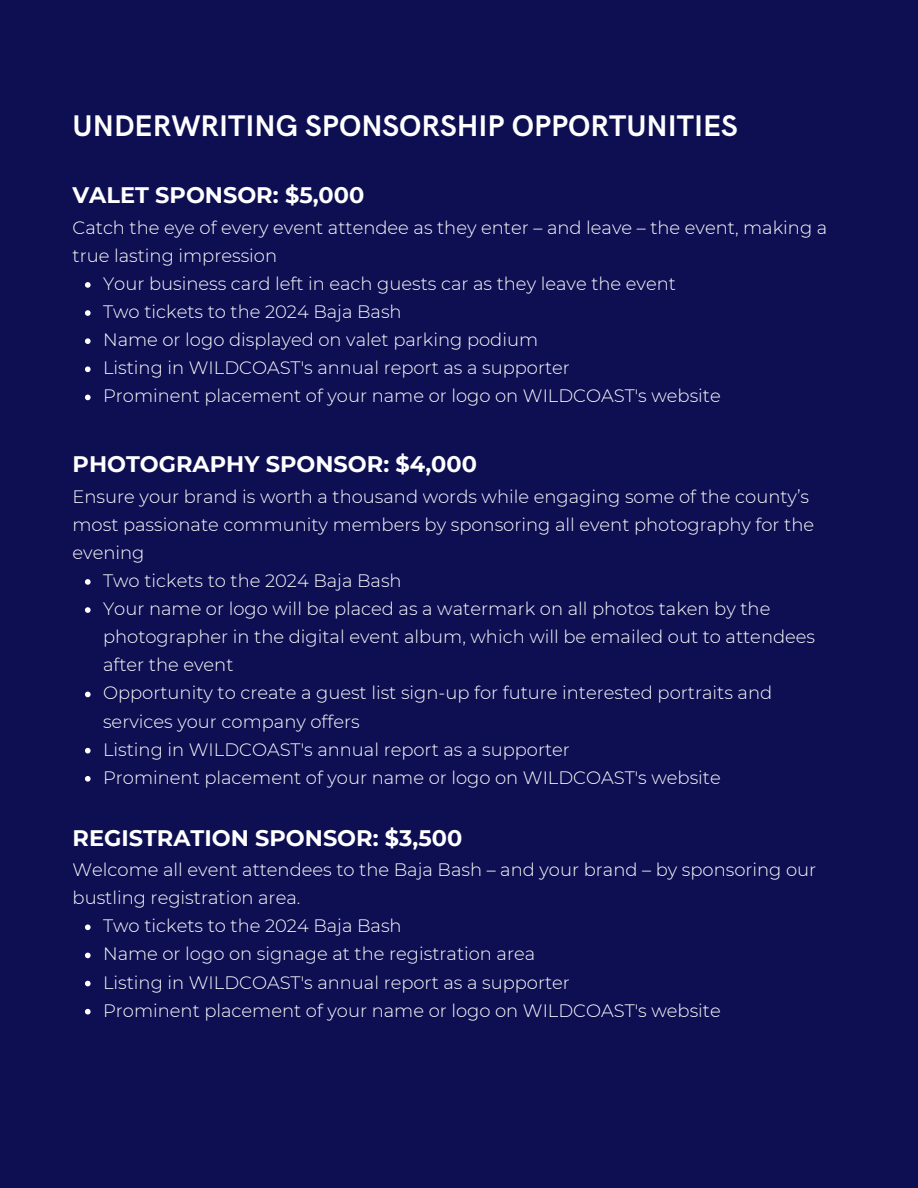
<style>
.page{position:relative;width:918px;height:1188px;background:#0e0f52}
.page>*{position:absolute;margin:0;border:0;box-sizing:border-box;transform-origin:0 0}
.t1{font:700 30px "HK Grotesk";color:#fff}
.t2{font:700 22.5px "Montserrat";color:#fff}
.t3{font:300 18px "Montserrat";color:#fff}
</style>
<div class="page">
<svg style="left:85px;top:282px;width:6px;height:6px"></svg>
<svg style="left:85px;top:310px;width:6px;height:6px"></svg>
<svg style="left:85px;top:338px;width:6px;height:6px"></svg>
<svg style="left:85px;top:366px;width:6px;height:6px"></svg>
<svg style="left:85px;top:395px;width:6px;height:5px"></svg>
<svg style="left:85px;top:579px;width:6px;height:6px"></svg>
<svg style="left:85px;top:607px;width:6px;height:6px"></svg>
<svg style="left:85px;top:692px;width:6px;height:5px"></svg>
<svg style="left:85px;top:748px;width:6px;height:5px"></svg>
<svg style="left:85px;top:776px;width:6px;height:6px"></svg>
<svg style="left:85px;top:924px;width:6px;height:6px"></svg>
<svg style="left:85px;top:953px;width:6px;height:5px"></svg>
<svg style="left:85px;top:981px;width:6px;height:5px"></svg>
<svg style="left:85px;top:1009px;width:6px;height:5px"></svg>
<h1 class="t1" style="left:73px;top:109px;width:667px">UNDERWRITING SPONSORSHIP OPPORTUNITIES</h1>
<p class="t2" style="left:73px;top:182px;width:293px">VALET SPONSOR: $5,000</p>
<p class="t3" style="left:73px;top:216px;width:756px">Catch the eye of every event attendee as they enter – and leave – the event, making a</p>
<p class="t3" style="left:73px;top:244px;width:206px">true lasting impression</p>
<p class="t3" style="left:103px;top:273px;width:574px">Your business card left in each guests car as they leave the event</p>
<p class="t3" style="left:103px;top:301px;width:300px">Two tickets to the 2024 Baja Bash</p>
<p class="t3" style="left:103px;top:329px;width:437px">Name or logo displayed on valet parking podium</p>
<p class="t3" style="left:103px;top:357px;width:468px">Listing in WILDCOAST's annual report as a supporter</p>
<p class="t3" style="left:103px;top:385px;width:619px">Prominent placement of your name or logo on WILDCOAST's website</p>
<p class="t2" style="left:73px;top:450px;width:406px">PHOTOGRAPHY SPONSOR: $4,000</p>
<p class="t3" style="left:73px;top:485px;width:738px">Ensure your brand is worth a thousand words while engaging some of the county’s</p>
<p class="t3" style="left:73px;top:513px;width:743px">most passionate community members by sponsoring all event photography for the</p>
<p class="t3" style="left:73px;top:541px;width:73px">evening</p>
<p class="t3" style="left:103px;top:570px;width:300px">Two tickets to the 2024 Baja Bash</p>
<p class="t3" style="left:103px;top:598px;width:669px">Your name or logo will be placed as a watermark on all photos taken by the</p>
<p class="t3" style="left:103px;top:626px;width:714px">photographer in the digital event album, which will be emailed out to attendees</p>
<p class="t3" style="left:103px;top:654px;width:132px">after the event</p>
<p class="t3" style="left:103px;top:682px;width:671px">Opportunity to create a guest list sign-up for future interested portraits and</p>
<p class="t3" style="left:103px;top:710px;width:258px">services your company offers</p>
<p class="t3" style="left:103px;top:738px;width:468px">Listing in WILDCOAST's annual report as a supporter</p>
<p class="t3" style="left:103px;top:766px;width:619px">Prominent placement of your name or logo on WILDCOAST's website</p>
<p class="t2" style="left:73px;top:824px;width:391px">REGISTRATION SPONSOR: $3,500</p>
<p class="t3" style="left:73px;top:859px;width:745px">Welcome all event attendees to the Baja Bash – and your brand – by sponsoring our</p>
<p class="t3" style="left:73px;top:887px;width:229px">bustling registration area.</p>
<p class="t3" style="left:103px;top:915px;width:300px">Two tickets to the 2024 Baja Bash</p>
<p class="t3" style="left:103px;top:943px;width:434px">Name or logo on signage at the registration area</p>
<p class="t3" style="left:103px;top:971px;width:468px">Listing in WILDCOAST's annual report as a supporter</p>
<p class="t3" style="left:103px;top:999px;width:619px">Prominent placement of your name or logo on WILDCOAST's website</p>
</div>
